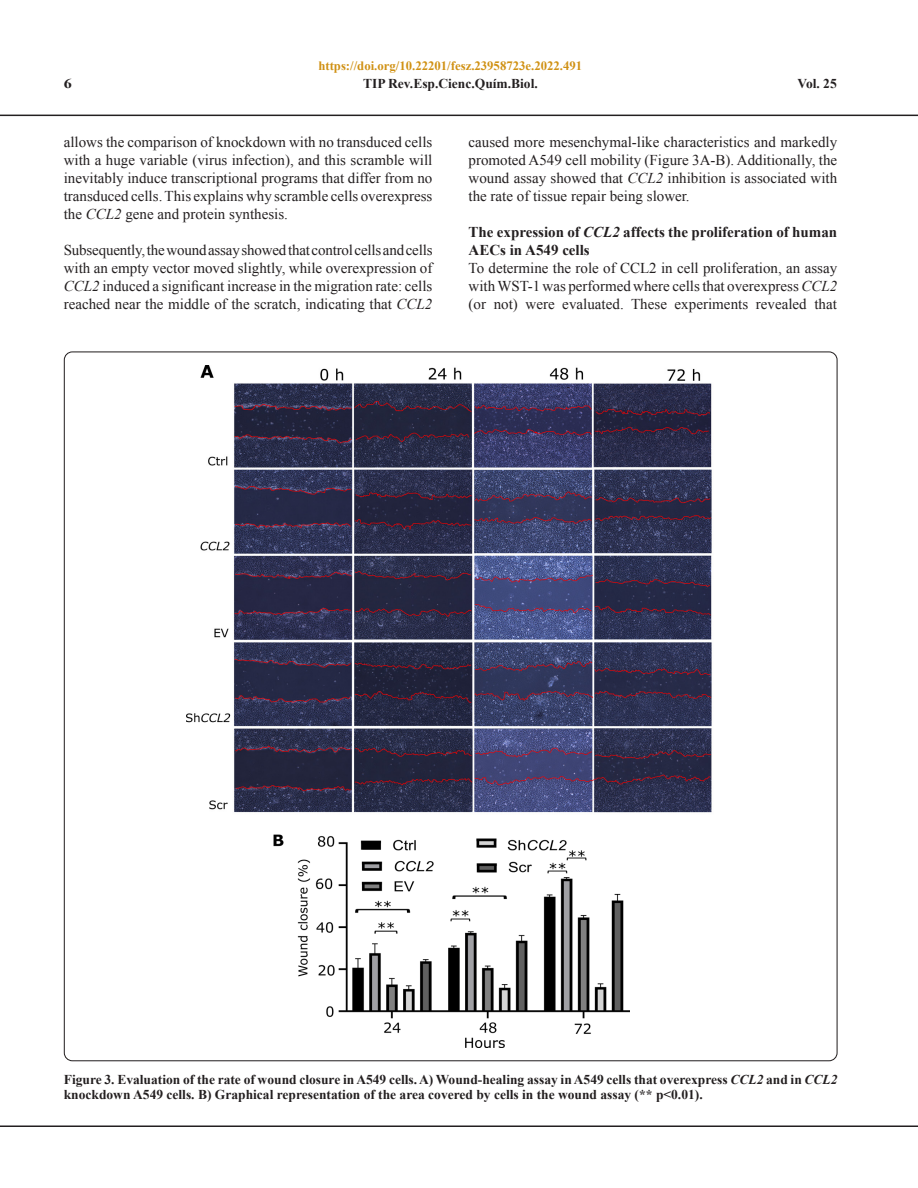
<style>
.page{position:relative;width:918px;height:1188px;background:#fff}
.page>*{position:absolute;margin:0;border:0;box-sizing:border-box;transform-origin:0 0}
.texto_ingles{font:15px/18px "Times New Roman";color:#231f20;text-align:justify}
.texto_ingles-2{font:700 15px/18px "Times New Roman";color:#231f20}
.tit_figura_ingles{font:700 13.5px/15.8px "Times New Roman";color:#231f20}
.tit_figura_ingles-2{font:700 13.5px "Times New Roman";color:#231f20;scale:1.2 1}
.t1{font:700 12.75px "Times New Roman";color:#d09114}
.s1{font-style:italic}
</style>
<div class="page">
<hr style="left:0;top:115px;width:918px;height:1px;background:#231f20">
<hr style="left:0;top:1125px;width:918px;height:2px;background:#231f20">
<img style="left:273px;top:834px;width:357px;height:213px">
<img style="left:186px;top:365px;width:526px;height:448px">
<p class="t1" style="left:318px;top:57px;width:265px">https://doi.org/10.22201/fesz.23958723e.2022.491</p>
<p class="tit_figura_ingles-2" style="left:64px;top:75px;width:8px">6</p>
<p class="tit_figura_ingles" style="left:363px;top:76px;width:176px">TIP Rev.Esp.Cienc.Quím.Biol.</p>
<p class="tit_figura_ingles" style="left:798px;top:76px;width:41px">Vol. 25</p>
<p class="texto_ingles" style="left:64px;top:133px;width:370px">allows the comparison of knockdown with no transduced cells with a huge variable (virus infection), and this scramble will inevitably induce transcriptional programs that differ from no transduced cells. This explains why scramble cells overexpress the <span class="s1">CCL2</span> gene and protein synthesis.</p>
<p class="texto_ingles" style="left:64px;top:241px;width:370px">Subsequently, the wound assay showed that control cells and cells with an empty vector moved slightly, while overexpression of <span class="s1">CCL2</span> induced a significant increase in the migration rate: cells reached near the middle of the scratch, indicating that <span class="s1">CCL2</span></p>
<p class="texto_ingles" style="left:469px;top:133px;width:370px">caused more mesenchymal-like characteristics and markedly promoted A549 cell mobility (Figure 3A-B). Additionally, the wound assay showed that <span class="s1">CCL2</span> inhibition is associated with the rate of tissue repair being slower.</p>
<p class="texto_ingles-2" style="left:469px;top:223px;width:370px">The expression of <span class="s1">CCL2</span> affects the proliferation of human<br>AECs in A549 cells</p>
<p class="texto_ingles" style="left:469px;top:259px;width:370px">To determine the role of CCL2 in cell proliferation, an assay with WST-1 was performed where cells that overexpress <span class="s1">CCL2 </span>(or not) were evaluated. These experiments revealed that</p>
<p class="tit_figura_ingles" style="left:64px;top:1071px;width:775px">Figure 3. Evaluation of the rate of wound closure in A549 cells. A) Wound-healing assay in A549 cells that overexpress <span class="s1">CCL2</span> and in <span class="s1">CCL2 </span>knockdown A549 cells. B) Graphical representation of the area covered by cells in the wound assay (** p˂0.01).</p>
</div>
